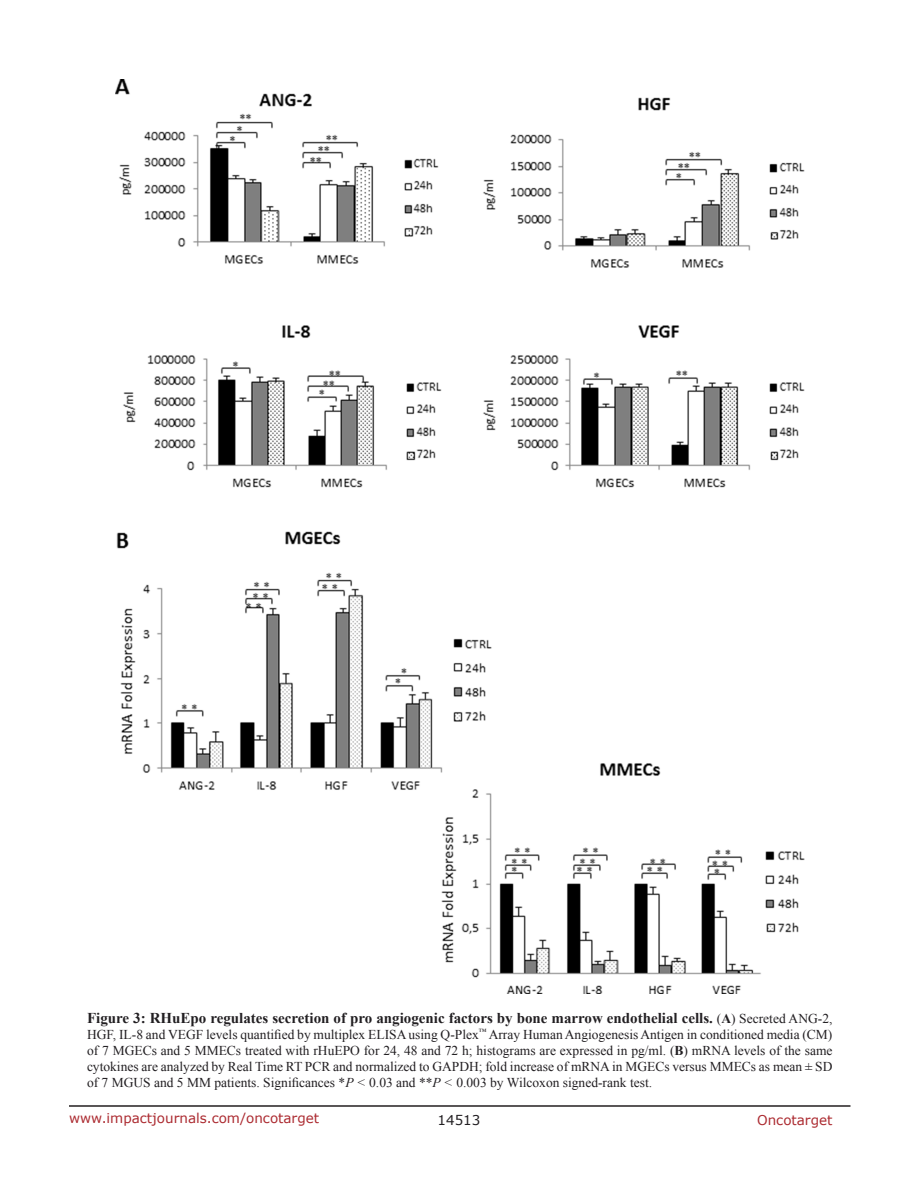
<style>
.page{position:relative;width:918px;height:1188px;background:#fff}
.page>*{position:absolute;margin:0;border:0;box-sizing:border-box;transform-origin:0 0}
.FigureText{font:700 15px "Times New Roman";color:#221f22}
.FigureText-2{font:13.5px/16.2px "Times New Roman";color:#221f22;text-align:justify}
.t1{font:13.5px "Verdana";color:#ac2b31}
.t2{font:13.5px "Verdana";color:#221f22}
.s1{font-weight:400;font-size:13.5px}
.s2{font-size:13.5px}
.s3{font-weight:700}
.s4{font-style:italic}
</style>
<div class="page">
<hr style="left:69px;top:1105px;width:781px;height:2px;background:#231f20">
<img style="left:116px;top:80px;width:689px;height:914px">
<p class="FigureText" style="left:87px;top:1007px;width:747px">Figure 3: RHuEpo regulates secretion of pro angiogenic factors by bone marrow endothelial cells. <span class="s1">(</span><span class="s2">A</span><span class="s1">) Secreted ANG-2,</span></p>
<p class="FigureText-2" style="left:87px;top:1026px;width:747px">HGF, IL-8 and VEGF levels quantified by multiplex ELISA using Q-Plex<sup>™</sup> Array Human Angiogenesis Antigen in conditioned media (CM) of 7 MGECs and 5 MMECs treated with rHuEPO for 24, 48 and 72 h; histograms are expressed in pg/ml. (<span class="s3">B</span>) mRNA levels of the same cytokines are analyzed by Real Time RT PCR and normalized to GAPDH; fold increase of mRNA in MGECs versus MMECs as mean ± SD of 7 MGUS and 5 MM patients. Significances *<span class="s4">P &lt;</span> 0.03 and **<span class="s4">P &lt;</span> 0.003 by Wilcoxon signed-rank test.</p>
<p class="t1" style="left:69px;top:1109px;width:252px">www.impactjournals.com/oncotarget</p>
<p class="t2" style="left:438px;top:1111px;width:44px">14513</p>
<p class="t1" style="left:757px;top:1111px;width:77px">Oncotarget</p>
</div>
